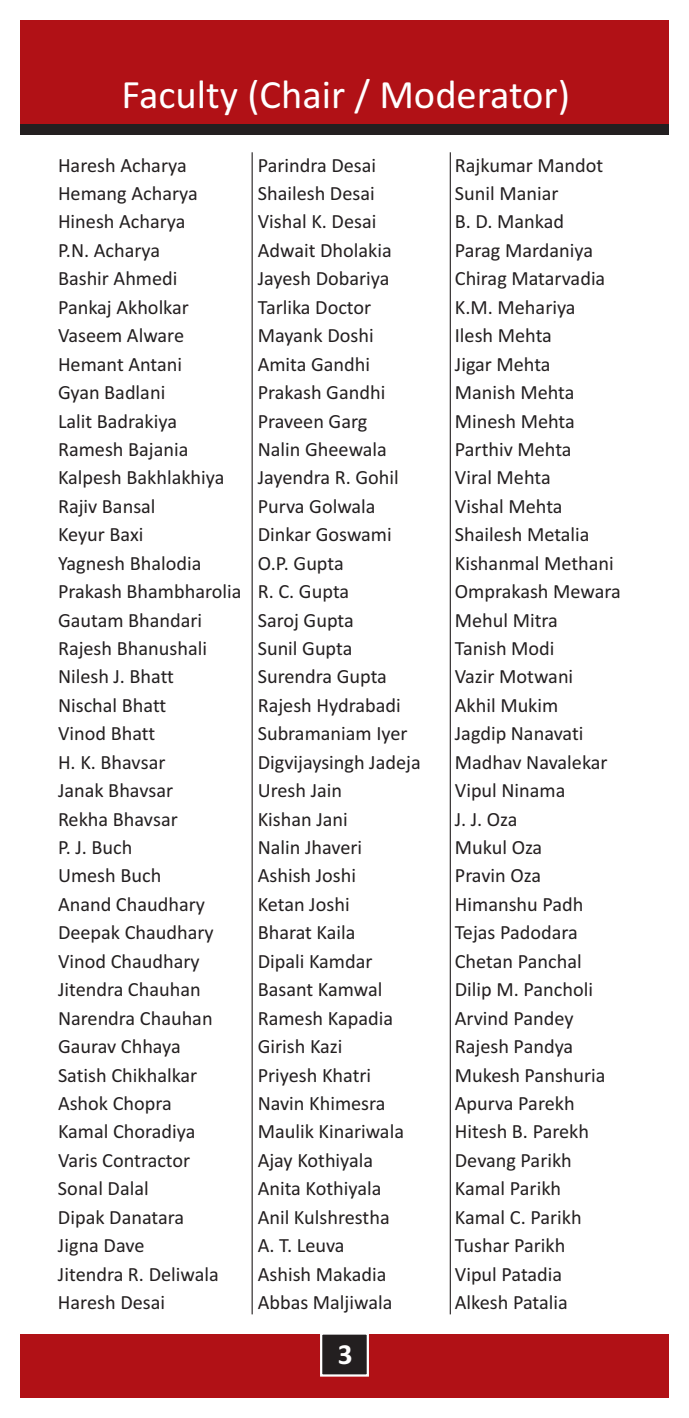
<style>
.page{position:relative;width:689px;height:1418px;background:#fff}
.page>*{position:absolute;margin:0;border:0;box-sizing:border-box;transform-origin:0 0}
.t1{font:40.5px "Calibri";color:#fff}
.t2{font:700 29.25px "Calibri";color:#fff}
.t3{font:20.25px/28.3px "Calibri";color:#231f20}
</style>
<div class="page">
<div style="left:20px;top:20px;width:648px;height:115px;background:#231f20"></div>
<div style="left:20px;top:1334px;width:648px;height:63px;background:#b11116"></div>
<div style="left:20px;top:20px;width:648px;height:104px;background:#b11116"></div>
<hr style="left:251px;top:152px;width:2px;height:1162px;background:#231f20">
<hr style="left:449px;top:152px;width:2px;height:1162px;background:#231f20">
<svg style="left:320px;top:1334px;width:49px;height:43px;background:#454141"></svg>
<h1 class="t1" style="left:121px;top:78px;width:450px">Faculty (Chair / Moderator)</h1>
<p class="t3" style="left:58px;top:152px;width:185px">Haresh Acharya<br>Hemang Acharya<br>Hinesh Acharya<br>P.N. Acharya<br>Bashir Ahmedi<br>Pankaj Akholkar<br>Vaseem Alware<br>Hemant Antani<br>Gyan Badlani<br>Lalit Badrakiya<br>Ramesh Bajania<br>Kalpesh Bakhlakhiya<br>Rajiv Bansal<br>Keyur Baxi<br>Yagnesh Bhalodia<br>Prakash Bhambharolia<br>Gautam Bhandari<br>Rajesh Bhanushali<br>Nilesh J. Bhatt<br>Nischal Bhatt<br>Vinod Bhatt<br>H. K. Bhavsar<br>Janak Bhavsar<br>Rekha Bhavsar<br>P. J. Buch<br>Umesh Buch<br>Anand Chaudhary<br>Deepak Chaudhary<br>Vinod Chaudhary<br>Jitendra Chauhan<br>Narendra Chauhan<br>Gaurav Chhaya<br>Satish Chikhalkar<br>Ashok Chopra<br>Kamal Choradiya<br>Varis Contractor<br>Sonal Dalal<br>Dipak Danatara<br>Jigna Dave<br>Jitendra R. Deliwala<br>Haresh Desai</p>
<p class="t3" style="left:258px;top:152px;width:164px">Parindra Desai<br>Shailesh Desai<br>Vishal K. Desai<br>Adwait Dholakia<br>Jayesh Dobariya<br>Tarlika Doctor<br>Mayank Doshi<br>Amita Gandhi<br>Prakash Gandhi<br>Praveen Garg<br>Nalin Gheewala<br>Jayendra R. Gohil<br>Purva Golwala<br>Dinkar Goswami<br>O.P. Gupta<br>R. C. Gupta<br>Saroj Gupta<br>Sunil Gupta<br>Surendra Gupta<br>Rajesh Hydrabadi<br>Subramaniam Iyer<br>Digvijaysingh Jadeja<br>Uresh Jain<br>Kishan Jani<br>Nalin Jhaveri<br>Ashish Joshi<br>Ketan Joshi<br>Bharat Kaila<br>Dipali Kamdar<br>Basant Kamwal<br>Ramesh Kapadia<br>Girish Kazi<br>Priyesh Khatri<br>Navin Khimesra<br>Maulik Kinariwala<br>Ajay Kothiyala<br>Anita Kothiyala<br>Anil Kulshrestha<br>A. T. Leuva<br>Ashish Makadia<br>Abbas Maljiwala</p>
<p class="t3" style="left:455px;top:152px;width:167px">Rajkumar Mandot<br>Sunil Maniar<br>B. D. Mankad<br>Parag Mardaniya<br>Chirag Matarvadia<br>K.M. Mehariya<br>Ilesh Mehta<br>Jigar Mehta<br>Manish Mehta<br>Minesh Mehta<br>Parthiv Mehta<br>Viral Mehta<br>Vishal Mehta<br>Shailesh Metalia<br>Kishanmal Methani<br>Omprakash Mewara<br>Mehul Mitra<br>Tanish Modi<br>Vazir Motwani<br>Akhil Mukim<br>Jagdip Nanavati<br>Madhav Navalekar<br>Vipul Ninama<br>J. J. Oza<br>Mukul Oza<br>Pravin Oza<br>Himanshu Padh<br>Tejas Padodara<br>Chetan Panchal<br>Dilip M. Pancholi<br>Arvind Pandey<br>Rajesh Pandya<br>Mukesh Panshuria<br>Apurva Parekh<br>Hitesh B. Parekh<br>Devang Parikh<br>Kamal Parikh<br>Kamal C. Parikh<br>Tushar Parikh<br>Vipul Patadia<br>Alkesh Patalia</p>
<h2 class="t2" style="left:338px;top:1341px;width:16px">3</h2>
</div>
